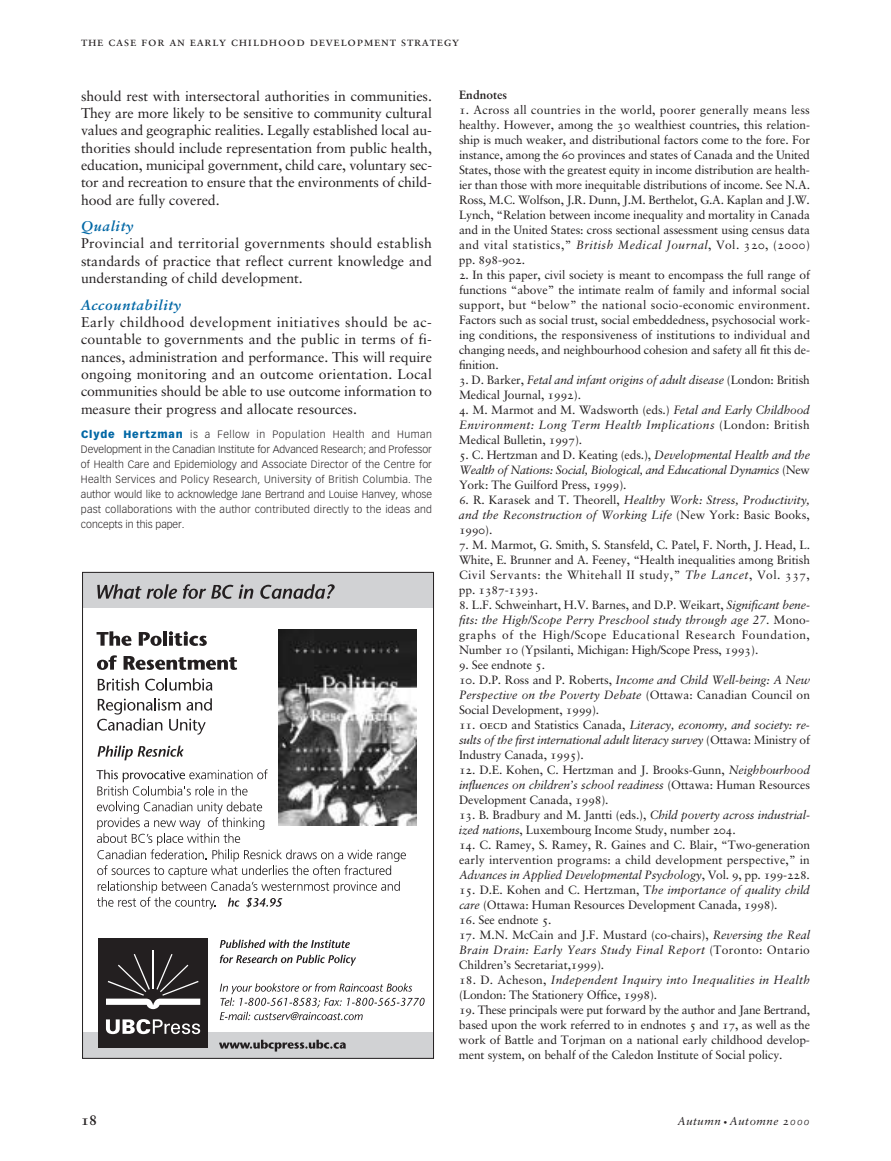
<style>
.page{position:relative;width:891px;height:1161px;background:#fff}
.page>*{position:absolute;margin:0;border:0;box-sizing:border-box;transform-origin:0 0}
.t1{font:14.4px "Sabon Bold Os F";color:#231f20}
.t2{font:14.1px/17.4px "Sabon";letter-spacing:-.005em;color:#231f20;text-align:justify}
.t3{font:italic 700 14.1px "Sabon";letter-spacing:.05em;color:#0067a5}
.t4{font:12.75px "Sabon Roman SC";letter-spacing:.05em;color:#231f20}
.t5{font:12px/15px "Sabon";letter-spacing:-.01em;color:#231f20;text-align:justify}
.t6{font:italic 12px/15px "Sabon";color:#231f20;text-align:justify}
.t7{font:italic 12px/15px "Sabon";letter-spacing:.02em;color:#231f20}
.t8{font:12px "Sabon Roman SC";letter-spacing:-.01em;color:#231f20}
.t9{font:700 12px "Sabon";color:#231f20}
.t10{font:italic 11.4px "Sabon";letter-spacing:.05em;color:#231f20}
.t11{font:300 10.5px/15px "Vectora LH";letter-spacing:.025em;color:#231f20;text-align:justify}
.s1{font-weight:900;color:#0067a5}
.s2{font-family:"Sabon Roman SC"}
.s3{font-style:italic}
.s4{font-family:"Sabon"}
.s5{font-family:"Sabon Roman SC";font-style:normal}
.s6{font-style:normal}
.s7{font-size:7.5px}
.s8{font-family:"Sabon Italic Os F";font-style:normal}
</style>
<div class="page">
<div style="left:83px;top:572px;width:351px;height:36px;background:#d1d2d4"></div>
<div style="left:83px;top:1032px;width:351px;height:27px;background:#d1d2d4"></div>
<div style="left:98px;top:938px;width:110px;height:110px;background:#231f20"></div>
<svg style="left:106px;top:1019px;width:94px;height:15px"></svg>
<hr style="left:153px;top:950px;width:1px;height:39px;background:#fff">
<svg style="left:106px;top:954px;width:94px;height:55px"></svg>
<svg style="left:97px;top:631px;width:35px;height:15px"></svg>
<svg style="left:139px;top:632px;width:23px;height:14px"></svg>
<hr style="left:163px;top:631px;width:4px;height:15px;background:#231f20">
<svg style="left:169px;top:631px;width:38px;height:15px"></svg>
<svg style="left:97px;top:655px;width:20px;height:15px"></svg>
<svg style="left:124px;top:656px;width:113px;height:14px"></svg>
<svg style="left:98px;top:678px;width:41px;height:13px"></svg>
<svg style="left:145px;top:678px;width:67px;height:13px"></svg>
<svg style="left:97px;top:698px;width:115px;height:37px"></svg>
<svg style="left:98px;top:746px;width:86px;height:14px"></svg>
<svg style="left:96px;top:769px;width:172px;height:27px"></svg>
<svg style="left:97px;top:584px;width:80px;height:15px"></svg>
<svg style="left:183px;top:584px;width:70px;height:15px"></svg>
<svg style="left:260px;top:584px;width:75px;height:15px"></svg>
<svg style="left:97px;top:802px;width:309px;height:107px"></svg>
<svg style="left:220px;top:940px;width:130px;height:8px"></svg>
<svg style="left:220px;top:955px;width:136px;height:11px"></svg>
<svg style="left:220px;top:983px;width:205px;height:37px"></svg>
<svg style="left:219px;top:1040px;width:127px;height:12px"></svg>
<img style="left:278px;top:630px;width:138px;height:195px">
<p class="t4" style="left:81px;top:36px;width:380px">the case for an early childhood development strategy</p>
<p class="t2" style="left:81px;top:88px;width:353px">should rest with intersectoral authorities in communities.<br>They are more likely to be sensitive to community cultural values and geographic realities. Legally established local au&shy;thorities should include representation from public health, education, municipal government, child care, voluntary sec&shy;tor and recreation to ensure that the environments of child&shy;hood are fully covered.</p>
<p class="t3" style="left:81px;top:220px;width:54px">Quality</p>
<p class="t2" style="left:81px;top:236px;width:352px">Provincial and territorial governments should establish standards of practice that reflect current knowledge and understanding of child development.</p>
<p class="t3" style="left:81px;top:299px;width:102px">Accountability</p>
<p class="t2" style="left:81px;top:314px;width:353px">Early childhood development initiatives should be ac&shy;countable to governments and the public in terms of fi&shy;nances, administration and performance. This will require ongoing monitoring and an outcome orientation. Local communities should be able to use outcome information to measure their progress and allocate resources.</p>
<p class="t11" style="left:81px;top:427px;width:353px"><span class="s1">Clyde Hertzman</span> is a Fellow in Population Health and Human Development in the Canadian Institute for Advanced Research; and Professor of Health Care and Epidemiology and Associate Director of the Centre for Health Services and Policy Research, University of British Columbia. The author would like to acknowledge Jane Bertrand and Louise Hanvey, whose past collaborations with the author contributed directly to the ideas and concepts in this paper.</p>
<p class="t9" style="left:459px;top:90px;width:50px">Endnotes</p>
<p class="t5" style="left:459px;top:104px;width:353px"><span class="s2">1.</span> Across all countries in the world, poorer generally means less healthy. However, among the <span class="s2">30</span> wealthiest countries, this relation&shy;ship is much weaker, and distributional factors come to the fore. For instance, among the <span class="s2">60</span> provinces and states of Canada and the United States, those with the greatest equity in income distribution are health&shy;ier than those with more inequitable distributions of income. See N.A.<br>Ross, M.C. Wolfson, J.R. Dunn, J.M. Berthelot, G.A. Kaplan and J.W.<br>Lynch, “Relation between income inequality and mortality in Canada and in the United States: cross sectional assessment using census data and vital statistics,” <span class="s3">British Medical Journal</span>, Vol. <span class="s2">320</span>, (<span class="s2">2000</span>)</p>
<p class="t8" style="left:459px;top:255px;width:68px"><span class="s4">pp.</span> 898-902<span class="s4">.</span></p>
<p class="t5" style="left:459px;top:269px;width:353px"><span class="s2">2.</span> In this paper, civil society is meant to encompass the full range of functions “above” the intimate realm of family and informal social support, but “below” the national socio-economic environment.<br>Factors such as social trust, social embeddedness, psychosocial work&shy;ing conditions, the responsiveness of institutions to individual and changing needs, and neighbourhood cohesion and safety all fit this de&shy;finition.</p>
<p class="t5" style="left:459px;top:374px;width:352px"><span class="s2">3.</span> D. Barker, <span class="s3">Fetal and infant origins of adult disease</span> (London: British<br>Medical Journal, <span class="s2">1992</span>).</p>
<p class="t5" style="left:459px;top:404px;width:353px"><span class="s2">4.</span> M. Marmot and M. Wadsworth (eds.) <span class="s3">Fetal and Early Childhood Environment: Long Term Health Implications</span> (London: British Medical Bulletin, <span class="s2">1997</span>).</p>
<p class="t6" style="left:459px;top:449px;width:353px"><span class="s5">5</span><span class="s6">. C. Hertzman and D. Keating (eds.),</span> Developmental Health and the Wealth of Nations: Social, Biological, and Educational Dynamics <span class="s6">(New York: The Guilford Press,</span> <span class="s5">1999</span><span class="s6">).</span></p>
<p class="t6" style="left:459px;top:494px;width:352px"><span class="s5">6.</span> <span class="s6">R. Karasek and T. Theorell,</span> Healthy Work: Stress, Productivity, and the Reconstruction of Working Life <span class="s6">(New York: Basic Books,</span></p>
<p class="t8" style="left:459px;top:525px;width:35px">1990<span class="s4">).</span></p>
<p class="t5" style="left:459px;top:539px;width:353px"><span class="s2">7</span>. M. Marmot, G. Smith, S. Stansfeld, C. Patel, F. North, J. Head, L.<br>White, E. Brunner and A. Feeney, “Health inequalities among British Civil Servants: the Whitehall II study,” <span class="s3">The Lancet</span>, Vol. <span class="s2">337</span>,</p>
<p class="t8" style="left:459px;top:585px;width:81px"><span class="s4">pp.</span> 1387-1393<span class="s4">.</span></p>
<p class="t5" style="left:459px;top:599px;width:353px"><span class="s2">8.</span> L.F. Schweinhart, H.V. Barnes, and D.P. Weikart, <span class="s3">Significant bene&shy;fits: the High/Scope Perry Preschool study through age 27</span>. Mono&shy;graphs of the High/Scope Educational Research Foundation, Number <span class="s2">10</span> (Ypsilanti, Michigan: High/Scope Press, <span class="s2">1993</span>).</p>
<p class="t5" style="left:459px;top:659px;width:88px"><span class="s2">9.</span> See endnote <span class="s2">5</span>.</p>
<p class="t5" style="left:459px;top:674px;width:353px"><span class="s2">10.</span> D.P. Ross and P. Roberts, <span class="s3">Income and Child Well-being: A New Perspective on the Poverty Debate</span> (Ottawa: Canadian Council on Social Development, <span class="s2">1999</span>).</p>
<p class="t6" style="left:459px;top:719px;width:353px"><span class="s5">11. oecd</span> <span class="s6">and Statistics Canada,</span> Literacy, economy, and society: re&shy;sults of the first international adult literacy survey <span class="s6">(Ottawa: Ministry of Industry Canada,</span> <span class="s5">1995</span><span class="s6">).</span></p>
<p class="t5" style="left:459px;top:764px;width:353px"><span class="s2">12.</span> D.E. Kohen, C. Hertzman and J. Brooks-Gunn, <span class="s3">Neighbourhood influences on children’s school readiness</span> (Ottawa: Human Resources Development Canada, <span class="s2">1998</span>).</p>
<p class="t5" style="left:459px;top:809px;width:353px"><span class="s2">13.</span> B. Bradbury and M. Jantti (eds.), <span class="s3">Child poverty across industrial&shy;ized nations</span>, Luxembourg Income Study, number <span class="s2">204</span>.</p>
<p class="t5" style="left:459px;top:839px;width:353px"><span class="s2">14.</span> C. Ramey, S. Ramey, R. Gaines and C. Blair, “Two-generation early intervention programs: a child development perspective,” in <span class="s3">Advances in Applied Developmental Psychology</span>, Vol. <span class="s2">9</span>, pp. <span class="s2">199-228</span>.</p>
<p class="t5" style="left:459px;top:884px;width:352px"><span class="s2">15.</span> D.E. Kohen and C. Hertzman, T<span class="s3">he importance of quality child care</span> (Ottawa: Human Resources Development Canada, <span class="s2">1998</span>).</p>
<p class="t5" style="left:459px;top:914px;width:94px"><span class="s2">16.</span> See endnote <span class="s2">5</span>.</p>
<p class="t5" style="left:459px;top:929px;width:353px"><span class="s2">17.</span> M.N. McCain and J.F. Mustard (co-chairs), <span class="s3">Reversing the Real Brain Drain: Early Years Study Final Report</span> (Toronto: Ontario Children’s Secretariat,<span class="s2">1999</span>).</p>
<p class="t7" style="left:459px;top:974px;width:353px"><span class="s5">18.</span> <span class="s6">D. Acheson,</span> Independent Inquiry into Inequalities in Health <span class="s6">(London: The Stationery Office,</span> <span class="s5">1998</span><span class="s6">).</span></p>
<p class="t5" style="left:459px;top:1004px;width:353px"><span class="s2">19.</span> These principals were put forward by the author and Jane Bertrand, based upon the work referred to in endnotes <span class="s2">5</span> and <span class="s2">17</span>, as well as the work of Battle and Torjman on a national early childhood develop&shy;ment system, on behalf of the Caledon Institute of Social policy.</p>
<p class="t1" style="left:81px;top:1114px;width:17px">18</p>
<p class="t10" style="left:678px;top:1116px;width:134px">Autumn <span class="s7">•</span> Automne <span class="s8">2000</span></p>
</div>
